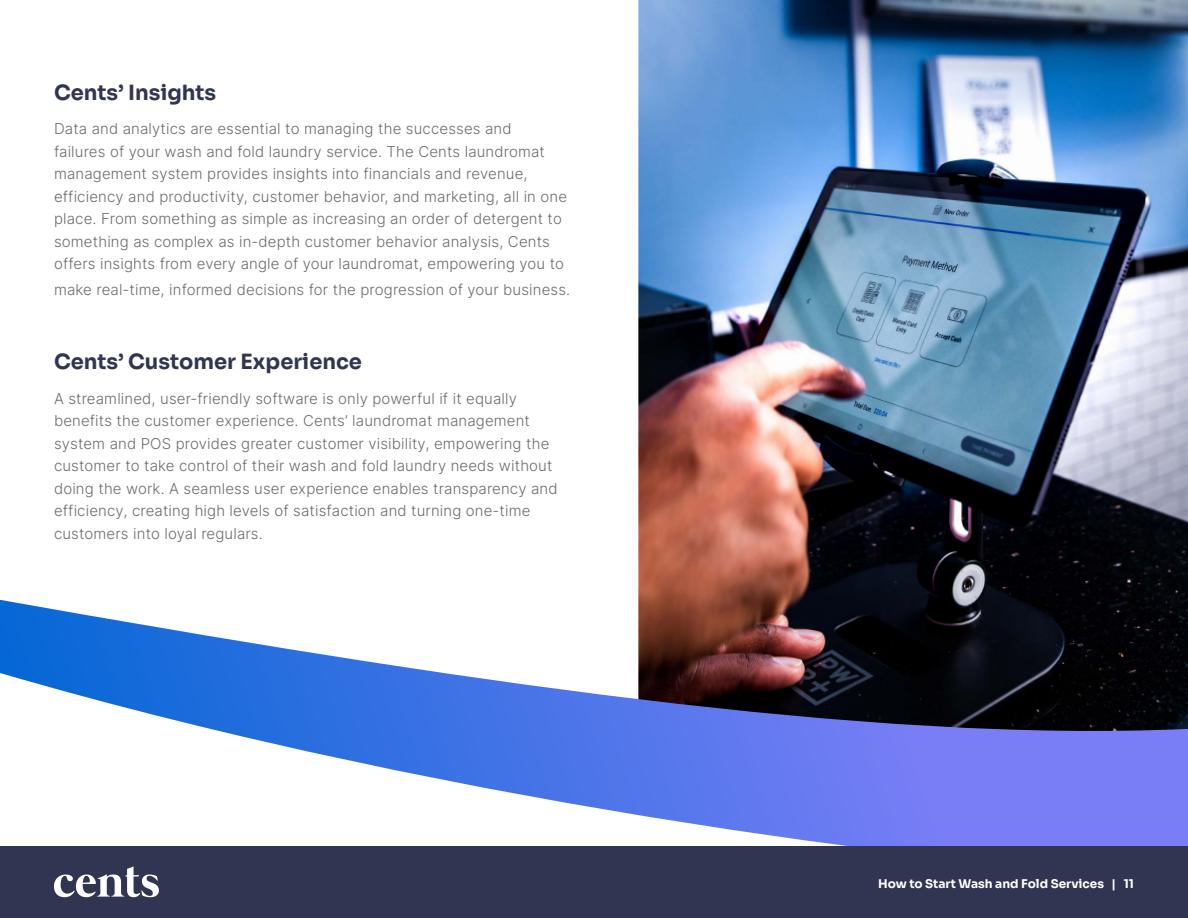
<style>
.page{position:relative;width:1188px;height:918px;background:#fff}
.page>*{position:absolute;margin:0;border:0;box-sizing:border-box;transform-origin:0 0}
.t1{font:700 21px "Sora";color:#303651}
.t2{font:300 15px/22.5px "Inter";letter-spacing:.01em;color:#6b6b6b}
.t3{font:700 12px "Sora";color:#fff}
</style>
<div class="page">
<img style="left:638px;top:0;width:550px;height:600px">
<svg style="left:0;top:600px;width:1188px;height:246px"></svg>
<div style="left:0;top:846px;width:1188px;height:72px;background:#303651"></div>
<svg style="left:54px;top:866px;width:105px;height:31px"></svg>
<h1 class="t1" style="left:54px;top:75px;width:164px">Cents’ Insights</h1>
<p class="t2" style="left:54px;top:117px;width:515px">Data and analytics are essential to managing the successes and<br>failures of your wash and fold laundry service. The Cents laundromat management system provides insights into financials and revenue, efficiency and productivity, customer behavior, and marketing, all in one place. From something as simple as increasing an order of detergent to something as complex as in-depth customer behavior analysis, Cents offers insights from every angle of your laundromat, empowering you to</p>
<p class="t2" style="left:54px;top:278px;width:518px">make real-time, informed decisions for the progression of your business.</p>
<h1 class="t1" style="left:54px;top:344px;width:310px">Cents’ Customer Experience</h1>
<p class="t2" style="left:54px;top:387px;width:505px">A streamlined, user-friendly software is only powerful if it equally benefits the customer experience. Cents’ laundromat management system and POS provides greater customer visibility, empowering the customer to take control of their wash and fold laundry needs without doing the work. A seamless user experience enables transparency and efficiency, creating high levels of satisfaction and turning one-time customers into loyal regulars.</p>
<p class="t3" style="left:878px;top:873px;width:257px">How to Start Wash and Fold Services | 11</p>
</div>
